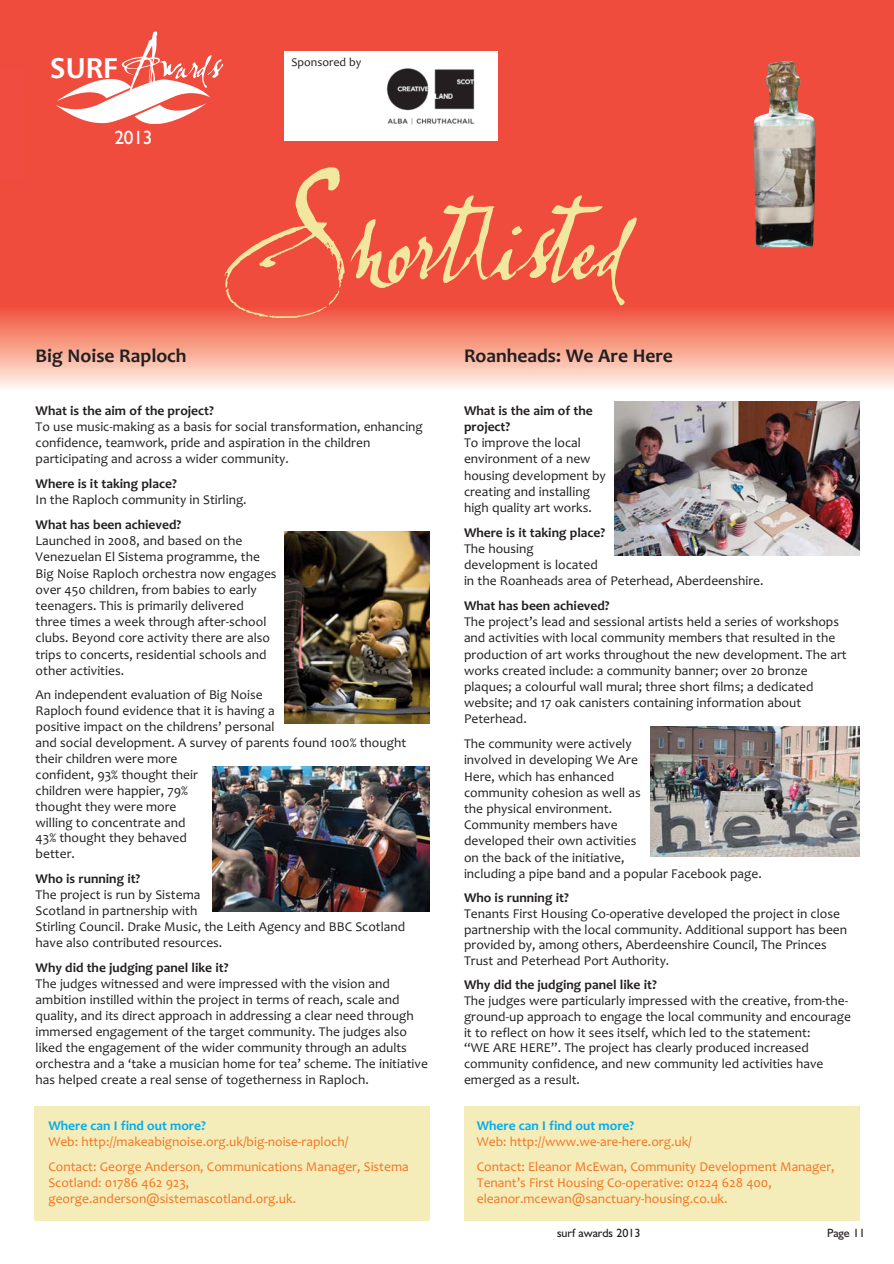
<style>
.page{position:relative;width:894px;height:1264px;background:#fff}
.page>*{position:absolute;margin:0;border:0;box-sizing:border-box;transform-origin:0 0}
.t1{font:136.8px "Lassigue D Mato";letter-spacing:-.06em;color:#f2e79f}
.t2{font:51px "Lassigue D Mato";color:#fff}
.t3{font:700 19.5px "Candara";color:#231f20}
.t4{font:19.2px "Humanist 521 BT";color:#fff}
.t5{font:13.5px/16.2px "Candara";color:#231f20}
.t6{font:13.5px/24.8px "Candara";color:#f47421}
.t7{font:700 13.5px/16.2px "Candara";color:#231f20}
.t8{font:700 13.5px "Candara";color:#00aeef}
.t9{font:12px "Humanist 521 BT";color:#231f20}
.t10{font:12px "Candara";color:#231f20}
.s1{font-family:"Humanist 777 BT Bold B";font-size:28.5px}
</style>
<div class="page">
<div style="left:34px;top:1106px;width:396px;height:115px;background:#f4ecb9"></div>
<div style="left:464px;top:1106px;width:395px;height:115px;background:#f4ecb9"></div>
<div style="left:0;top:0;width:893px;height:353px;background:#f04c3e"></div>
<div style="left:0;top:307px;width:893px;height:81px;background:linear-gradient(to bottom,#f05238,#fff4e6)"></div>
<svg style="left:0;top:307px;width:1px;height:81px"></svg>
<img style="left:650px;top:726px;width:209px;height:130px">
<img style="left:212px;top:767px;width:218px;height:144px">
<img style="left:284px;top:531px;width:146px;height:192px">
<img style="left:614px;top:402px;width:245px;height:153px">
<img style="left:753px;top:61px;width:62px;height:186px">
<img style="left:56px;top:79px;width:154px;height:45px">
<div style="left:284px;top:51px;width:213px;height:90px;background:#fff"></div>
<img style="left:386px;top:68px;width:88px;height:57px">
<h2 class="t2" style="left:50px;top:30px;width:174px"><span class="s1">SURF</span>Awards</h2>
<h3 class="t4" style="left:114px;top:130px;width:40px">2013</h3>
<p class="t10" style="left:291px;top:57px;width:71px">Sponsored by</p>
<h1 class="t1" style="left:230px;top:150px;width:395px">Shortlisted</h1>
<h3 class="t3" style="left:36px;top:349px;width:152px">Big Noise Raploch</h3>
<p class="t7" style="left:36px;top:404px;width:180px">What is the aim of the project?</p>
<p class="t5" style="left:36px;top:420px;width:388px">To use music-making as a basis for social transformation, enhancing confidence, teamwork, pride and aspiration in the children participating and across a wider community.</p>
<p class="t7" style="left:36px;top:477px;width:142px">Where is it taking place?</p>
<p class="t5" style="left:36px;top:493px;width:212px">In the Raploch community in Stirling.</p>
<p class="t7" style="left:36px;top:518px;width:147px">What has been achieved?</p>
<p class="t5" style="left:36px;top:534px;width:242px">Launched in 2008, and based on the Venezuelan El Sistema programme, the Big Noise Raploch orchestra now engages over 450 children, from babies to early teenagers. This is primarily delivered three times a week through after-school clubs. Beyond core activity there are also trips to concerts, residential schools and other activities.</p>
<p class="t5" style="left:36px;top:688px;width:372px">An independent evaluation of Big Noise<br>Raploch found evidence that it is having a<br>positive impact on the childrens’ personal<br>and social development. A survey of parents found 100% thought their children were more<br>confident, 93% thought their<br>children were happier, 79%<br>thought they were more<br>willing to concentrate and<br>43% thought they behaved<br>better.</p>
<p class="t7" style="left:36px;top:872px;width:106px">Who is running it?</p>
<p class="t5" style="left:36px;top:888px;width:371px">The project is run by Sistema<br>Scotland in partnership with<br>Stirling Council. Drake Music, the Leith Agency and BBC Scotland have also contributed resources.</p>
<p class="t7" style="left:36px;top:960px;width:194px">Why did the judging panel like it?</p>
<p class="t5" style="left:36px;top:976px;width:393px">The judges witnessed and were impressed with the vision and ambition instilled within the project in terms of reach, scale and quality, and its direct approach in addressing a clear need through immersed engagement of the target community. The judges also liked the engagement of the wider community through an adults orchestra and a ‘take a musician home for tea’ scheme. The initiative has helped create a real sense of togetherness in Raploch.</p>
<p class="t8" style="left:48px;top:1120px;width:159px">Where can I find out more?</p>
<p class="t6" style="left:48px;top:1130px;width:362px">Web: http://makeabignoise.org.uk/big-noise-raploch/<br>Contact: George Anderson, Communications Manager, Sistema</p>
<p class="t6" style="left:48px;top:1175px;width:249px;line-height:16.2px">Scotland: 01786 462 923, george.anderson@sistemascotland.org.uk.</p>
<h3 class="t3" style="left:464px;top:349px;width:210px">Roanheads: We Are Here</h3>
<p class="t7" style="left:464px;top:404px;width:130px">What is the aim of the project?</p>
<p class="t5" style="left:464px;top:436px;width:143px">To improve the local environment of a new housing development by creating and installing high quality art works.</p>
<p class="t7" style="left:464px;top:525px;width:142px">Where is it taking place?</p>
<p class="t5" style="left:464px;top:542px;width:301px">The housing<br>development is located<br>in the Roanheads area of Peterhead, Aberdeenshire.</p>
<p class="t7" style="left:464px;top:599px;width:147px">What has been achieved?</p>
<p class="t5" style="left:464px;top:615px;width:384px">The project’s lead and sessional artists held a series of workshops and activities with local community members that resulted in the production of art works throughout the new development. The art works created include: a community banner; over 20 bronze plaques; a colourful wall mural; three short films; a dedicated website; and 17 oak canisters containing information about Peterhead.</p>
<p class="t5" style="left:464px;top:737px;width:299px">The community were actively<br>involved in developing We Are<br>Here, which has enhanced<br>community cohesion as well as<br>the physical environment.<br>Community members have<br>developed their own activities<br>on the back of the initiative,<br>including a pipe band and a popular Facebook page.</p>
<p class="t7" style="left:464px;top:891px;width:106px">Who is running it?</p>
<p class="t5" style="left:464px;top:907px;width:384px;line-height:15.8px">Tenants First Housing Co-operative developed the project in close partnership with the local community. Additional support has been provided by, among others, Aberdeenshire Council, The Princes Trust and Peterhead Port Authority.</p>
<p class="t7" style="left:464px;top:978px;width:194px">Why did the judging panel like it?</p>
<p class="t5" style="left:464px;top:994px;width:388px;line-height:15.8px">The judges were particularly impressed with the creative, from-the&shy;ground-up approach to engage the local community and encourage it to reflect on how it sees itself, which led to the statement:<br>“WE ARE HERE”. The project has clearly produced increased community confidence, and new community led activities have emerged as a result.</p>
<p class="t8" style="left:476px;top:1120px;width:159px">Where can I find out more?</p>
<p class="t6" style="left:476px;top:1130px;width:359px">Web: http://www.we-are-here.org.uk/<br>Contact: Eleanor McEwan, Community Development Manager,</p>
<p class="t6" style="left:476px;top:1176px;width:296px;line-height:16.2px">Tenant’s First Housing Co-operative: 01224 628 400, eleanor.mcewan@sanctuary-housing.co.uk.</p>
<p class="t9" style="left:556px;top:1228px;width:85px">surf awards 2013</p>
<p class="t9" style="left:826px;top:1228px;width:39px">Page 11</p>
</div>
